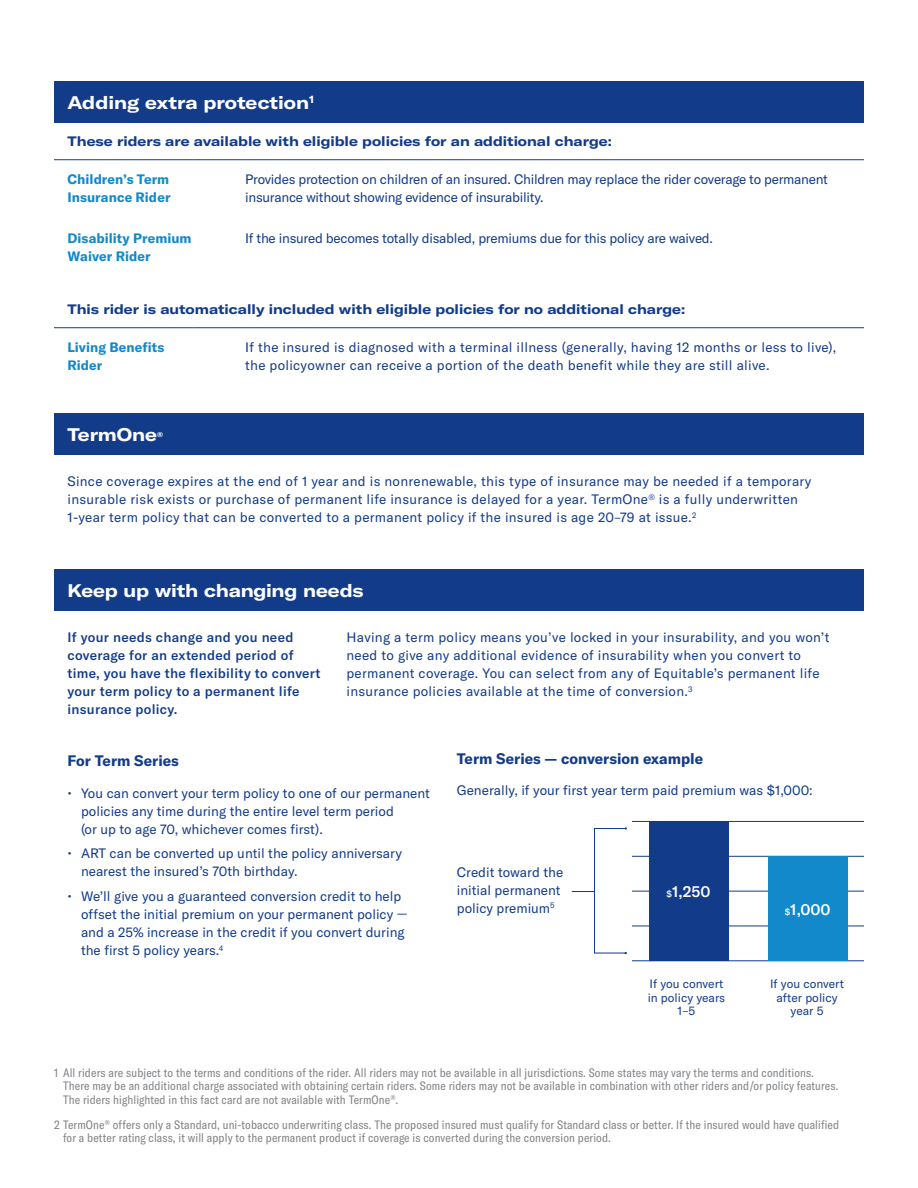
<style>
.page{position:relative;width:918px;height:1188px;background:#fff}
.page>*{position:absolute;margin:0;border:0;box-sizing:border-box;transform-origin:0 0}
.B_Head{font:700 expanded 18px "GT America";letter-spacing:-.005em;color:#fff}
.Body_Copy{font:500 15.45px "GT America";color:#fff}
.Case_Study{font:700 15px "GT America";color:#123b8a}
.Body_Copy-2{font:13.5px/18px "GT America";letter-spacing:.01em;color:#123b8a}
.Body_Copy-3{font:13.5px/18px "GT America";letter-spacing:-.02em;color:#123b8a}
.Body_Copy-4{font:700 expanded 13.5px "GT America";color:#123b8a}
.Body_Copy-5{font:500 13.5px/18px "GT America";letter-spacing:.02em;color:#123b8a}
.C_Head{font:700 13.5px/18px "GT America";letter-spacing:.005em;color:#1289cb}
.t1{font:condensed 12px/13.5px "GT America";letter-spacing:.01em;color:#808285}
.t2{font:12px/13.8px "GT America";color:#123b8a;text-align:center}
.B_Head-2{font:700 expanded 6.75px "GT America";color:#fff}
.s1{font-size:9px}
</style>
<div class="page">
<div style="left:54px;top:81px;width:810px;height:41px;background:#123b8a"></div>
<hr style="left:54px;top:159px;width:140px;height:1px;background:#123b8a">
<hr style="left:194px;top:159px;width:51px;height:1px;background:#123b8a">
<hr style="left:245px;top:159px;width:619px;height:1px;background:#123b8a">
<hr style="left:54px;top:327px;width:140px;height:1px;background:#123b8a">
<hr style="left:194px;top:327px;width:51px;height:1px;background:#123b8a">
<hr style="left:245px;top:327px;width:619px;height:1px;background:#123b8a">
<div style="left:54px;top:413px;width:810px;height:41px;background:#123b8a"></div>
<div style="left:594px;top:828px;width:32px;height:125px;border:1px solid #123b8a"></div>
<svg style="left:572px;top:891px;width:22px;height:1px"></svg>
<div style="left:54px;top:569px;width:810px;height:41px;background:#123b8a"></div>
<hr style="left:632px;top:821px;width:232px;height:1px;background:#123b8a">
<hr style="left:632px;top:856px;width:232px;height:1px;background:#123b8a">
<hr style="left:632px;top:891px;width:232px;height:1px;background:#123b8a">
<hr style="left:632px;top:961px;width:232px;height:1px;background:#123b8a">
<hr style="left:632px;top:926px;width:232px;height:1px;background:#123b8a">
<div style="left:649px;top:821px;width:79px;height:140px;background:#123b8a"></div>
<div style="left:768px;top:856px;width:79px;height:105px;background:#1289cb"></div>
<p class="B_Head" style="left:68px;top:91px;width:248px">Adding extra protection<sup>1</sup></p>
<p class="Body_Copy-4" style="left:68px;top:133px;width:546px">These riders are available with eligible policies for an additional charge:</p>
<p class="C_Head" style="left:68px;top:170px;width:105px">Children’s Term<br>Insurance Rider</p>
<p class="Body_Copy-3" style="left:245px;top:170px;width:584px">Provides protection on children of an insured. Children may replace the rider coverage to permanent insurance without showing evidence of insurability.</p>
<p class="C_Head" style="left:68px;top:229px;width:126px">Disability Premium<br>Waiver Rider</p>
<p class="Body_Copy-3" style="left:245px;top:229px;width:469px">If the insured becomes totally disabled, premiums due for this policy are waived.</p>
<p class="Body_Copy-4" style="left:68px;top:301px;width:619px">This rider is automatically included with eligible policies for no additional charge:</p>
<p class="C_Head" style="left:68px;top:338px;width:98px">Living Benefits<br>Rider</p>
<p class="Body_Copy-2" style="left:245px;top:338px;width:593px">If the insured is diagnosed with a terminal illness (generally, having 12 months or less to live), the policyowner can receive a portion of the death benefit while they are still alive.</p>
<p class="B_Head" style="left:68px;top:423px;width:91px">TermOne</p>
<p class="B_Head-2" style="left:157px;top:430px;width:7px">®</p>
<p class="Body_Copy-2" style="left:68px;top:472px;width:746px">Since coverage expires at the end of 1 year and is nonrenewable, this type of insurance may be needed if a temporary insurable risk exists or purchase of permanent life insurance is delayed for a year. TermOne<sup>®</sup> is a fully underwritten<br>1-year term policy that can be converted to a permanent policy if the insured is age 20–79 at issue.<sup>2</sup></p>
<p class="B_Head" style="left:68px;top:579px;width:298px">Keep up with changing needs</p>
<p class="Body_Copy-5" style="left:68px;top:628px;width:255px">If your needs change and you need coverage for an extended period of time, you have the flexibility to convert your term policy to a permanent life insurance policy.</p>
<p class="Body_Copy-2" style="left:346px;top:628px;width:484px">Having a term policy means you’ve locked in your insurability, and you won’t need to give any additional evidence of insurability when you convert to permanent coverage. You can select from any of Equitable’s permanent life insurance policies available at the time of conversion.<sup>3</sup></p>
<p class="Case_Study" style="left:68px;top:751px;width:113px">For Term Series</p>
<p class="Body_Copy-2" style="left:81px;top:784px;width:350px;text-indent:-14px">• You can convert your term policy to one of our permanent policies any time during the entire level term period<br>(or up to age 70, whichever comes first).</p>
<p class="Body_Copy-2" style="left:81px;top:845px;width:322px;text-indent:-14px">• ART can be converted up until the policy anniversary nearest the insured’s 70th birthday.</p>
<p class="Body_Copy-2" style="left:81px;top:887px;width:328px;text-indent:-14px">• We’ll give you a guaranteed conversion credit to help offset the initial premium on your permanent policy — and a 25% increase in the credit if you convert during the first 5 policy years.<sup>4</sup></p>
<p class="Case_Study" style="left:457px;top:749px;width:248px">Term Series — conversion example</p>
<p class="Body_Copy-2" style="left:457px;top:782px;width:357px">Generally, if your first year term paid premium was $1,000:</p>
<p class="Body_Copy-2" style="left:457px;top:863px;width:108px">Credit toward the initial permanent policy premium<sup>5</sup></p>
<p class="Body_Copy" style="left:666px;top:882px;width:46px"><span class="s1">$</span>1,250</p>
<p class="t2" style="left:649px;top:977px;width:76px">If you convert</p>
<p class="t2" style="left:648px;top:990px;width:79px">in policy years<br>1–5</p>
<p class="Body_Copy" style="left:785px;top:900px;width:47px"><span class="s1">$</span>1,000</p>
<p class="t2" style="left:770px;top:977px;width:76px">If you convert after policy year 5</p>
<p class="t1" style="left:63px;top:1066px;width:777px;text-indent:-9px">1 All riders are subject to the terms and conditions of the rider. All riders may not be available in all jurisdictions. Some states may vary the terms and conditions.<br>There may be an additional charge associated with obtaining certain riders. Some riders may not be available in combination with other riders and/or policy features.<br>The riders highlighted in this fact card are not available with TermOne<sup>®</sup>.</p>
<p class="t1" style="left:63px;top:1118px;width:778px;text-indent:-9px">2 TermOne<sup>®</sup> offers only a Standard, uni-tobacco underwriting class. The proposed insured must qualify for Standard class or better. If the insured would have qualified for a better rating class, it will apply to the permanent product if coverage is converted during the conversion period.</p>
</div>
